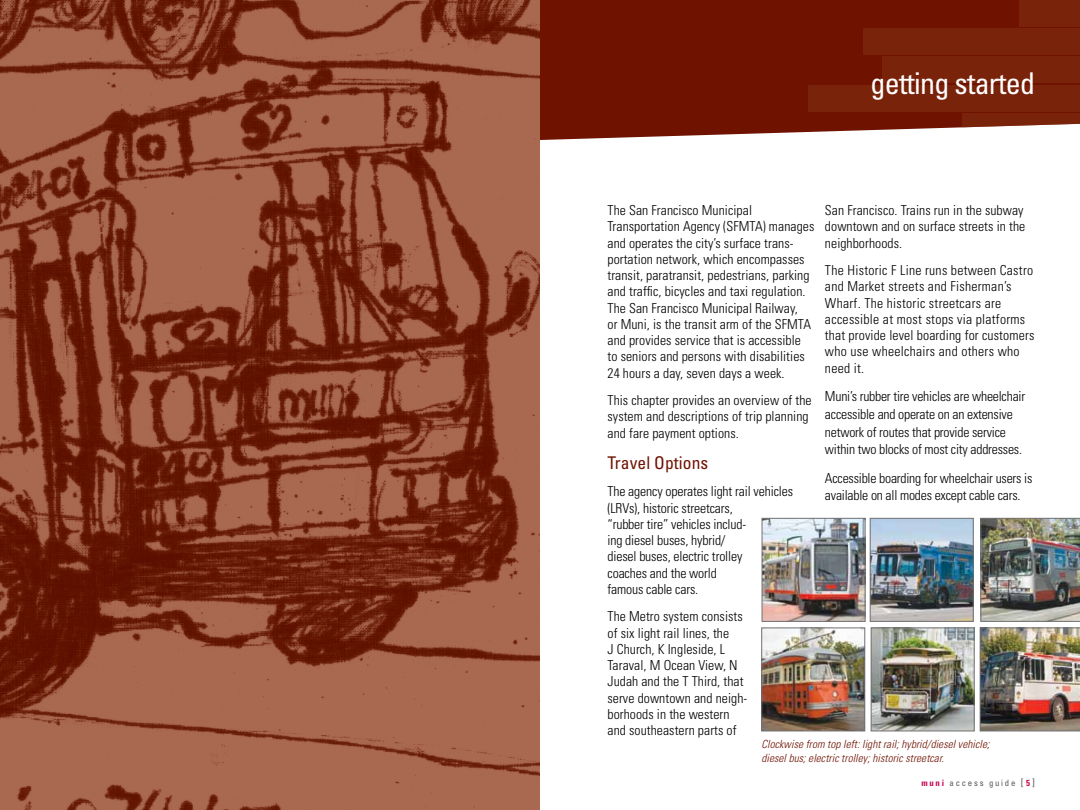
<style>
.page{position:relative;width:1080px;height:810px;background:#fff}
.page>*{position:absolute;margin:0;border:0;box-sizing:border-box;transform-origin:0 0}
.t1{font:condensed 30px "Univers";letter-spacing:-.025em;color:#fff}
.t2{font:condensed 17.5px "Univers";letter-spacing:.005em;color:#6f1200}
.t3{font:300 condensed 13.75px/16.2px "Univers";letter-spacing:.005em;color:#000}
.t4{font:300 condensed 13.75px/17.5px "Univers";letter-spacing:-.015em;color:#000}
.t5{font:italic 300 condensed 11.25px/13.8px "Univers";letter-spacing:.005em;color:#6f1200}
.t6{font:condensed 8.75px "Univers";letter-spacing:.2em;color:#58595b}
.s1{font-weight:700;color:#c60651}
.s2{font-size:10px}
</style>
<div class="page">
<img style="left:0;top:0;width:540px;height:810px">
<div style="left:540px;top:0;width:540px;height:140px;background:#6f1200"></div>
<div style="left:864px;top:28px;width:216px;height:27px;background:#79230a"></div>
<div style="left:883px;top:57px;width:197px;height:26px;background:#79230a"></div>
<div style="left:808px;top:85px;width:272px;height:27px;background:#79230a"></div>
<svg style="left:963px;top:113px;width:117px;height:27px"></svg>
<div style="left:1019px;top:0;width:61px;height:27px;background:#79230a"></div>
<img style="left:764px;top:520px;width:99px;height:100px">
<div style="left:762px;top:518px;width:103px;height:104px;border:1px solid #717073"></div>
<img style="left:872px;top:520px;width:100px;height:100px">
<div style="left:870px;top:518px;width:104px;height:104px;border:1px solid #717073"></div>
<img style="left:981px;top:518px;width:99px;height:104px">
<img style="left:763px;top:630px;width:100px;height:99px">
<div style="left:761px;top:628px;width:104px;height:103px;border:1px solid #717073"></div>
<img style="left:873px;top:630px;width:100px;height:99px">
<div style="left:871px;top:628px;width:104px;height:103px;border:1px solid #717073"></div>
<img style="left:980px;top:628px;width:100px;height:103px">
<h1 class="t1" style="left:871px;top:65px;width:166px">getting started</h1>
<p class="t3" style="left:608px;top:202px;width:208px">The San Francisco Municipal Transportation Agency (SFMTA) manages and operates the city’s surface trans&shy;portation network, which encompasses transit, paratransit, pedestrians, parking and traffic, bicycles and taxi regulation.<br>The San Francisco Municipal Railway,<br>or Muni, is the transit arm of the SFMTA and provides service that is accessible<br>to seniors and persons with disabilities 24 hours a day, seven days a week.</p>
<p class="t3" style="left:608px;top:392px;width:206px">This chapter provides an overview of the system and descriptions of trip planning and fare payment options.</p>
<p class="t2" style="left:608px;top:452px;width:102px">Travel Options</p>
<p class="t3" style="left:608px;top:483px;width:187px">The agency operates light rail vehicles (LRVs), historic streetcars,<br>“rubber tire” vehicles includ-<br>ing diesel buses, hybrid/<br>diesel buses, electric trolley<br>coaches and the world<br>famous cable cars.</p>
<p class="t3" style="left:608px;top:608px;width:141px">The Metro system consists of six light rail lines, the<br>J Church, K Ingleside, L<br>Taraval, M Ocean View, N<br>Judah and the T Third, that serve downtown and neigh&shy;borhoods in the western and southeastern parts of</p>
<p class="t3" style="left:825px;top:202px;width:202px">San Francisco. Trains run in the subway downtown and on surface streets in the neighborhoods.</p>
<p class="t3" style="left:825px;top:262px;width:211px">The Historic F Line runs between Castro and Market streets and Fisherman’s Wharf. The historic streetcars are accessible at most stops via platforms that provide level boarding for customers who use wheelchairs and others who need it.</p>
<p class="t4" style="left:825px;top:388px;width:202px">Muni’s rubber tire vehicles are wheelchair accessible and operate on an extensive network of routes that provide service within two blocks of most city addresses.</p>
<p class="t4" style="left:825px;top:469px;width:209px">Accessible boarding for wheelchair users is available on all modes except cable cars.</p>
<p class="t5" style="left:761px;top:737px;width:230px">Clockwise from top left: light rail; hybrid/diesel vehicle; diesel bus; electric trolley; historic streetcar.</p>
<p class="t6" style="left:921px;top:777px;width:115px"><span class="s1">muni</span> access guide <span class="s2">[</span> <span class="s1">5</span><span class="s2">]</span></p>
</div>
